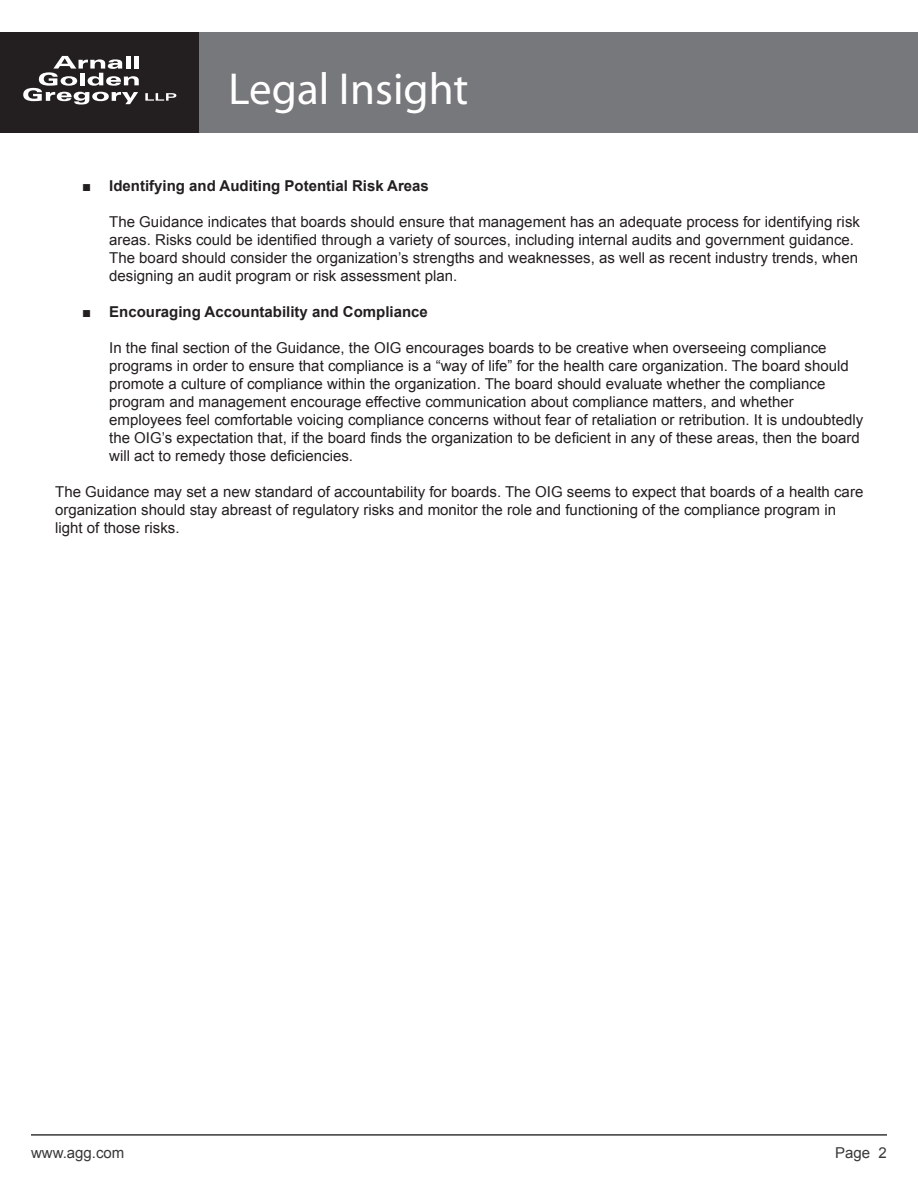
<style>
.page{position:relative;width:918px;height:1188px;background:#fff}
.page>*{position:absolute;margin:0;border:0;box-sizing:border-box;transform-origin:0 0}
.t1{font:45px "Myriad Pro";color:#fff}
.Regular_text{font:15px/18px "Arial";color:#231f20}
.t2{font:700 15px "Arial";color:#231f20}
.t3{font:15px "Arial";color:#383839}
.s1{font-weight:400}
</style>
<div class="page">
<div style="left:0;top:32px;width:200px;height:101px;background:#231f20"></div>
<svg style="left:23px;top:56px;width:116px;height:49px"></svg>
<svg style="left:145px;top:93px;width:31px;height:8px"></svg>
<div style="left:200px;top:32px;width:718px;height:101px;background:#76787b"></div>
<hr style="left:31px;top:1134px;width:856px;height:2px;background:#383839">
<h1 class="t1" style="left:229px;top:61px;width:241px">Legal Insight</h1>
<p class="t2" style="left:82px;top:176px;width:348px"><span class="s1">■</span> Identifying and Auditing Potential Risk Areas</p>
<p class="Regular_text" style="left:109px;top:213px;width:752px">The Guidance indicates that boards should ensure that management has an adequate process for identifying risk areas. Risks could be identified through a variety of sources, including internal audits and government guidance.<br>The board should consider the organization’s strengths and weaknesses, as well as recent industry trends, when designing an audit program or risk assessment plan.</p>
<p class="t2" style="left:82px;top:302px;width:347px"><span class="s1">■</span> Encouraging Accountability and Compliance</p>
<p class="Regular_text" style="left:109px;top:339px;width:756px">In the final section of the Guidance, the OIG encourages boards to be creative when overseeing compliance programs in order to ensure that compliance is a “way of life” for the health care organization. The board should promote a culture of compliance within the organization. The board should evaluate whether the compliance program and management encourage effective communication about compliance matters, and whether employees feel comfortable voicing compliance concerns without fear of retaliation or retribution. It is undoubtedly the OIG’s expectation that, if the board finds the organization to be deficient in any of these areas, then the board will act to remedy those deficiencies.</p>
<p class="Regular_text" style="left:55px;top:483px;width:810px">The Guidance may set a new standard of accountability for boards. The OIG seems to expect that boards of a health care organization should stay abreast of regulatory risks and monitor the role and functioning of the compliance program in light of those risks.</p>
<p class="t3" style="left:31px;top:1142px;width:95px">www.agg.com</p>
<p class="t3" style="left:835px;top:1142px;width:53px">Page 2</p>
</div>
